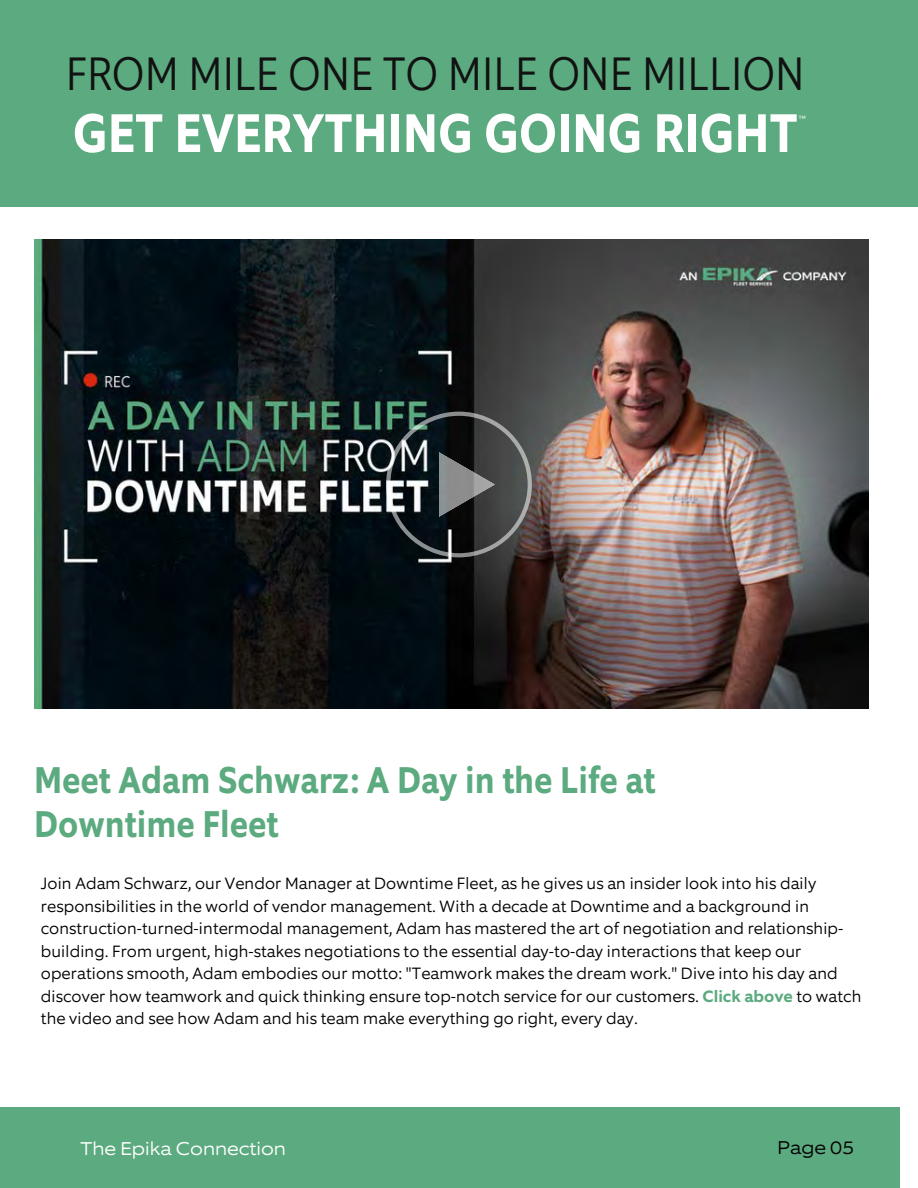
<style>
.page{position:relative;width:918px;height:1188px;background:#fff}
.page>*{position:absolute;margin:0;border:0;box-sizing:border-box;transform-origin:0 0}
.t1{font:700 54.75px "Equip Condensed";color:#fff}
.t2{font:300 47.25px "Equip Condensed";color:#121212}
.t3{font:700 37.5px/43.8px "Equip Condensed";color:#5caa7f}
.t4{font:300 18.6px "Equip Extended";color:#fff}
.t5{font:300 18.6px "Equip Extended";color:#000}
.t6{font:300 16.5px/22.5px "Equip";color:#000}
.t7{font:300 9px "Equip";color:#fff}
.s1{font-weight:700;color:#5caa7f}
</style>
<div class="page">
<div style="left:0;top:1107px;width:900px;height:81px;background:#5caa7f"></div>
<div style="left:0;top:0;width:918px;height:207px;background:#5caa7f"></div>
<img style="left:34px;top:240px;width:835px;height:469px">
<svg style="left:386px;top:412px;width:146px;height:145px;background:#414647"></svg>
<h2 class="t2" style="left:66px;top:55px;width:740px">FROM MILE ONE TO MILE ONE MILLION</h2>
<h1 class="t1" style="left:73px;top:111px;width:726px">GET EVERYTHING GOING RIGHT</h1>
<p class="t7" style="left:798px;top:113px;width:9px">™</p>
<h3 class="t3" style="left:34px;top:762px;width:623px">Meet Adam Schwarz: A Day in the Life at<br>Downtime Fleet</h3>
<p class="t6" style="left:41px;top:872px;width:822px">Join Adam Schwarz, our Vendor Manager at Downtime Fleet, as he gives us an insider look into his daily responsibilities in the world of vendor management. With a decade at Downtime and a background in construction-turned-intermodal management, Adam has mastered the art of negotiation and relationship&shy;building. From urgent, high-stakes negotiations to the essential day-to-day interactions that keep our operations smooth, Adam embodies our motto: "Teamwork makes the dream work." Dive into his day and discover how teamwork and quick thinking ensure top-notch service for our customers. <span class="s1">Click above</span> to watch the video and see how Adam and his team make everything go right, every day.</p>
<p class="t4" style="left:81px;top:1141px;width:207px">The Epika Connection</p>
<p class="t5" style="left:777px;top:1140px;width:78px">Page 05</p>
</div>
